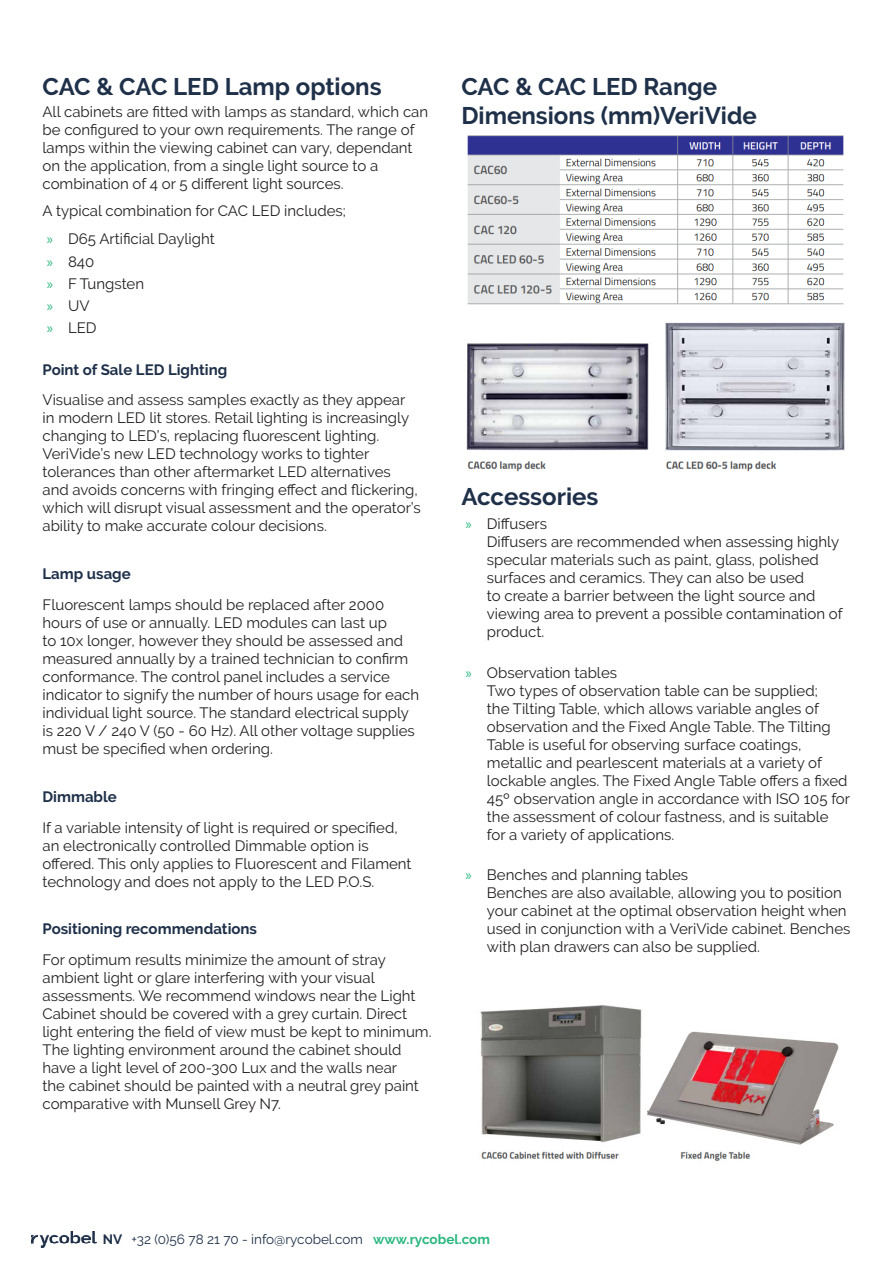
<style>
.page{position:relative;width:893px;height:1263px;background:#fff}
.page>*{position:absolute;margin:0;border:0;box-sizing:border-box;transform-origin:0 0}
.t1{font:700 24px/28.8px "Raleway";color:#1f3049}
.t2{font:15px/18px "Raleway";color:#231f20}
.t3{font:700 15px "Raleway";color:#1f3049}
.t4{font:13.5px "Raleway";color:#1f3049}
.s1{font-family:"Myriad Pro";color:#2bb780}
.s2{font-weight:700}
.s3{font-weight:700;color:#2bb780}
</style>
<div class="page">
<img style="left:32px;top:1231px;width:64px;height:17px">
<img style="left:466px;top:135px;width:379px;height:337px">
<img style="left:480px;top:1005px;width:359px;height:156px">
<h2 class="t1" style="left:43px;top:72px;width:341px">CAC &amp; CAC LED Lamp options</h2>
<p class="t2" style="left:43px;top:103px;width:387px">All cabinets are fitted with lamps as standard, which can be configured to your own requirements. The range of lamps within the viewing cabinet can vary, dependant on the application, from a single light source to a combination of 4 or 5 different light sources.</p>
<p class="t2" style="left:43px;top:201px;width:305px">A typical combination for CAC LED includes;</p>
<p class="t2" style="left:47px;top:230px;width:170px"><span class="s1">»</span> D65 Artificial Daylight</p>
<p class="t2" style="left:47px;top:252px;width:49px"><span class="s1">»</span> 840</p>
<p class="t2" style="left:47px;top:274px;width:99px"><span class="s1">»</span> F Tungsten</p>
<p class="t2" style="left:47px;top:297px;width:44px"><span class="s1">»</span> UV</p>
<p class="t2" style="left:47px;top:319px;width:51px"><span class="s1">»</span> LED</p>
<h3 class="t3" style="left:43px;top:361px;width:186px">Point of Sale LED Lighting</h3>
<p class="t2" style="left:43px;top:391px;width:380px">Visualise and assess samples exactly as they appear in modern LED lit stores. Retail lighting is increasingly changing to LED’s, replacing fluorescent lighting.<br>VeriVide’s new LED technology works to tighter tolerances than other aftermarket LED alternatives<br>and avoids concerns with fringing effect and flickering, which will disrupt visual assessment and the operator’s ability to make accurate colour decisions.</p>
<h3 class="t3" style="left:43px;top:565px;width:90px">Lamp usage</h3>
<p class="t2" style="left:43px;top:596px;width:378px">Fluorescent lamps should be replaced after 2000 hours of use or annually. LED modules can last up<br>to 10x longer, however they should be assessed and measured annually by a trained technician to confirm conformance. The control panel includes a service indicator to signify the number of hours usage for each individual light source. The standard electrical supply is 220 V / 240 V (50 - 60 Hz). All other voltage supplies must be specified when ordering.</p>
<h3 class="t3" style="left:43px;top:788px;width:76px">Dimmable</h3>
<p class="t2" style="left:43px;top:818px;width:371px">If a variable intensity of light is required or specified, an electronically controlled Dimmable option is offered. This only applies to Fluorescent and Filament technology and does not apply to the LED P.O.S.</p>
<h3 class="t3" style="left:43px;top:920px;width:216px">Positioning recommendations</h3>
<p class="t2" style="left:43px;top:951px;width:391px">For optimum results minimize the amount of stray ambient light or glare interfering with your visual assessments. We recommend windows near the Light Cabinet should be covered with a grey curtain. Direct light entering the field of view must be kept to minimum.<br>The lighting environment around the cabinet should have a light level of 200-300 Lux and the walls near<br>the cabinet should be painted with a neutral grey paint comparative with Munsell Grey N7.</p>
<h2 class="t1" style="left:461px;top:72px;width:297px">CAC &amp; CAC LED Range<br>Dimensions (mm)VeriVide</h2>
<h2 class="t1" style="left:461px;top:482px;width:139px">Accessories</h2>
<p class="t2" style="left:487px;top:515px;width:357px;text-indent:-21px"><span class="s1">»</span> Diffusers<br>Diffusers are recommended when assessing highly specular materials such as paint, glass, polished surfaces and ceramics. They can also be used<br>to create a barrier between the light source and viewing area to prevent a possible contamination of product.</p>
<p class="t2" style="left:487px;top:663px;width:365px;text-indent:-21px"><span class="s1">»</span> Observation tables<br>Two types of observation table can be supplied;<br>the Tilting Table, which allows variable angles of observation and the Fixed Angle Table. The Tilting Table is useful for observing surface coatings, metallic and pearlescent materials at a variety of lockable angles. The Fixed Angle Table offers a fixed 45º observation angle in accordance with ISO 105 for the assessment of colour fastness, and is suitable for a variety of applications.</p>
<p class="t2" style="left:487px;top:866px;width:365px;text-indent:-21px"><span class="s1">»</span> Benches and planning tables<br>Benches are also available, allowing you to position your cabinet at the optimal observation height when used in conjunction with a VeriVide cabinet. Benches with plan drawers can also be supplied.</p>
<p class="t4" style="left:103px;top:1231px;width:389px"><span class="s2">NV</span> +32 (0)56 78 21 70 - info@rycobel.com <span class="s3">www.rycobel.com</span></p>
</div>
